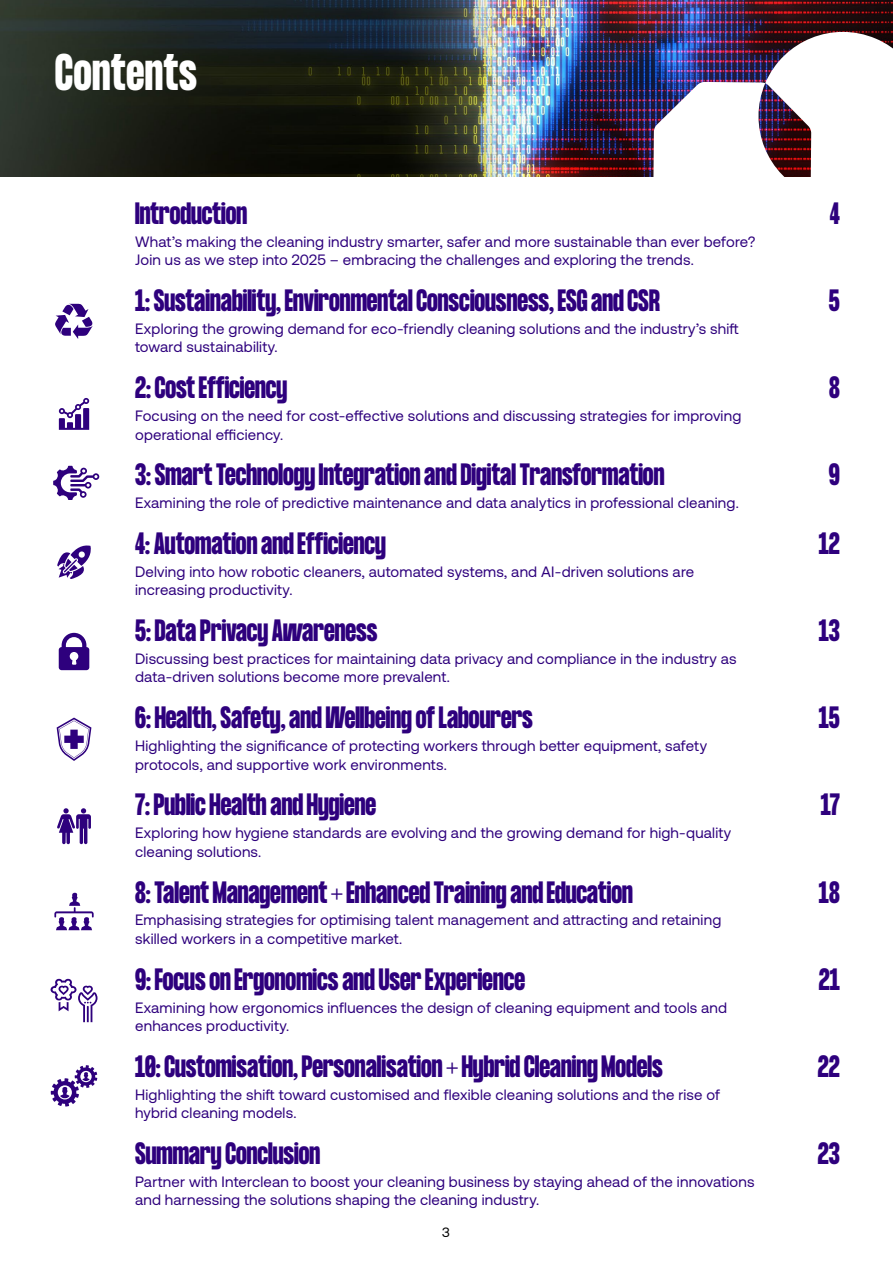
<style>
.page{position:relative;width:893px;height:1263px;background:#fff}
.page>*{position:absolute;margin:0;border:0;box-sizing:border-box;transform-origin:0 0}
.t1{font:700 45px "Formula Condensed";letter-spacing:.02em;color:#fff}
.t2{font:700 27px "Formula Condensed";color:#2e007d}
.t3{font:15px/18.6px "Aeonik";letter-spacing:.015em;color:#2e007d}
.t4{font:13.5px "Aeonik";color:#000}
</style>
<div class="page">
<img style="left:0;top:0;width:893px;height:176px">
<img style="left:653px;top:20px;width:240px;height:157px">
<svg style="left:55px;top:304px;width:38px;height:35px"></svg>
<svg style="left:57px;top:545px;width:34px;height:34px"></svg>
<svg style="left:53px;top:466px;width:46px;height:34px"></svg>
<svg style="left:59px;top:398px;width:30px;height:32px"></svg>
<svg style="left:51px;top:1065px;width:46px;height:41px"></svg>
<svg style="left:54px;top:892px;width:40px;height:38px"></svg>
<svg style="left:57px;top:808px;width:34px;height:36px"></svg>
<svg style="left:57px;top:717px;width:34px;height:44px"></svg>
<svg style="left:59px;top:633px;width:30px;height:37px"></svg>
<svg style="left:51px;top:978px;width:47px;height:44px"></svg>
<h1 class="t1" style="left:55px;top:45px;width:144px">Contents</h1>
<h2 class="t2" style="left:135px;top:197px;width:113px">Introduction</h2>
<p class="t3" style="left:135px;top:232px;width:622px">What’s making the cleaning industry smarter, safer and more sustainable than ever before?<br>Join us as we step into 2025 – embracing the challenges and exploring the trends.</p>
<h2 class="t2" style="left:135px;top:284px;width:526px">1: Sustainability, Environmental Consciousness, ESG and CSR</h2>
<p class="t3" style="left:135px;top:319px;width:605px">Exploring the growing demand for eco-friendly cleaning solutions and the industry’s shift toward sustainability.</p>
<h2 class="t2" style="left:135px;top:371px;width:154px">2: Cost Efficiency</h2>
<p class="t3" style="left:135px;top:406px;width:608px">Focusing on the need for cost-effective solutions and discussing strategies for improving operational efficiency.</p>
<h2 class="t2" style="left:135px;top:458px;width:531px">3: Smart Technology Integration and Digital Transformation</h2>
<p class="t3" style="left:135px;top:494px;width:605px">Examining the role of predictive maintenance and data analytics in professional cleaning.</p>
<h2 class="t2" style="left:135px;top:527px;width:252px">4: Automation and Efficiency</h2>
<p class="t3" style="left:135px;top:562px;width:561px">Delving into how robotic cleaners, automated systems, and AI-driven solutions are increasing productivity.</p>
<h2 class="t2" style="left:135px;top:614px;width:244px">5: Data Privacy Awareness</h2>
<p class="t3" style="left:135px;top:649px;width:603px">Discussing best practices for maintaining data privacy and compliance in the industry as data-driven solutions become more prevalent.</p>
<h2 class="t2" style="left:135px;top:701px;width:399px">6: Health, Safety, and Wellbeing of Labourers</h2>
<p class="t3" style="left:135px;top:736px;width:573px">Highlighting the significance of protecting workers through better equipment, safety protocols, and supportive work environments.</p>
<h2 class="t2" style="left:135px;top:788px;width:242px">7: Public Health and Hygiene</h2>
<p class="t3" style="left:135px;top:824px;width:598px">Exploring how hygiene standards are evolving and the growing demand for high-quality cleaning solutions.</p>
<h2 class="t2" style="left:135px;top:876px;width:499px">8: Talent Management + Enhanced Training and Education</h2>
<p class="t3" style="left:135px;top:911px;width:588px">Emphasising strategies for optimising talent management and attracting and retaining skilled workers in a competitive market.</p>
<h2 class="t2" style="left:135px;top:963px;width:391px">9: Focus on Ergonomics and User Experience</h2>
<p class="t3" style="left:135px;top:998px;width:594px">Examining how ergonomics influences the design of cleaning equipment and tools and enhances productivity.</p>
<h2 class="t2" style="left:135px;top:1050px;width:529px">10: Customisation, Personalisation + Hybrid Cleaning Models</h2>
<p class="t3" style="left:135px;top:1085px;width:586px">Highlighting the shift toward customised and flexible cleaning solutions and the rise of hybrid cleaning models.</p>
<h2 class="t2" style="left:135px;top:1137px;width:187px">Summary Conclusion</h2>
<p class="t3" style="left:135px;top:1172px;width:621px">Partner with Interclean to boost your cleaning business by staying ahead of the innovations and harnessing the solutions shaping the cleaning industry.</p>
<p class="t4" style="left:442px;top:1225px;width:9px">3</p>
<h2 class="t2" style="left:830px;top:197px;width:12px">4</h2>
<h2 class="t2" style="left:829px;top:284px;width:12px">5</h2>
<h2 class="t2" style="left:829px;top:371px;width:12px">8</h2>
<h2 class="t2" style="left:829px;top:458px;width:12px">9</h2>
<h2 class="t2" style="left:819px;top:527px;width:23px">12</h2>
<h2 class="t2" style="left:819px;top:614px;width:23px">13</h2>
<h2 class="t2" style="left:819px;top:701px;width:23px">15</h2>
<h2 class="t2" style="left:821px;top:788px;width:20px">17</h2>
<h2 class="t2" style="left:819px;top:876px;width:22px">18</h2>
<h2 class="t2" style="left:819px;top:963px;width:23px">21</h2>
<h2 class="t2" style="left:818px;top:1050px;width:23px">22</h2>
<h2 class="t2" style="left:818px;top:1137px;width:23px">23</h2>
</div>
